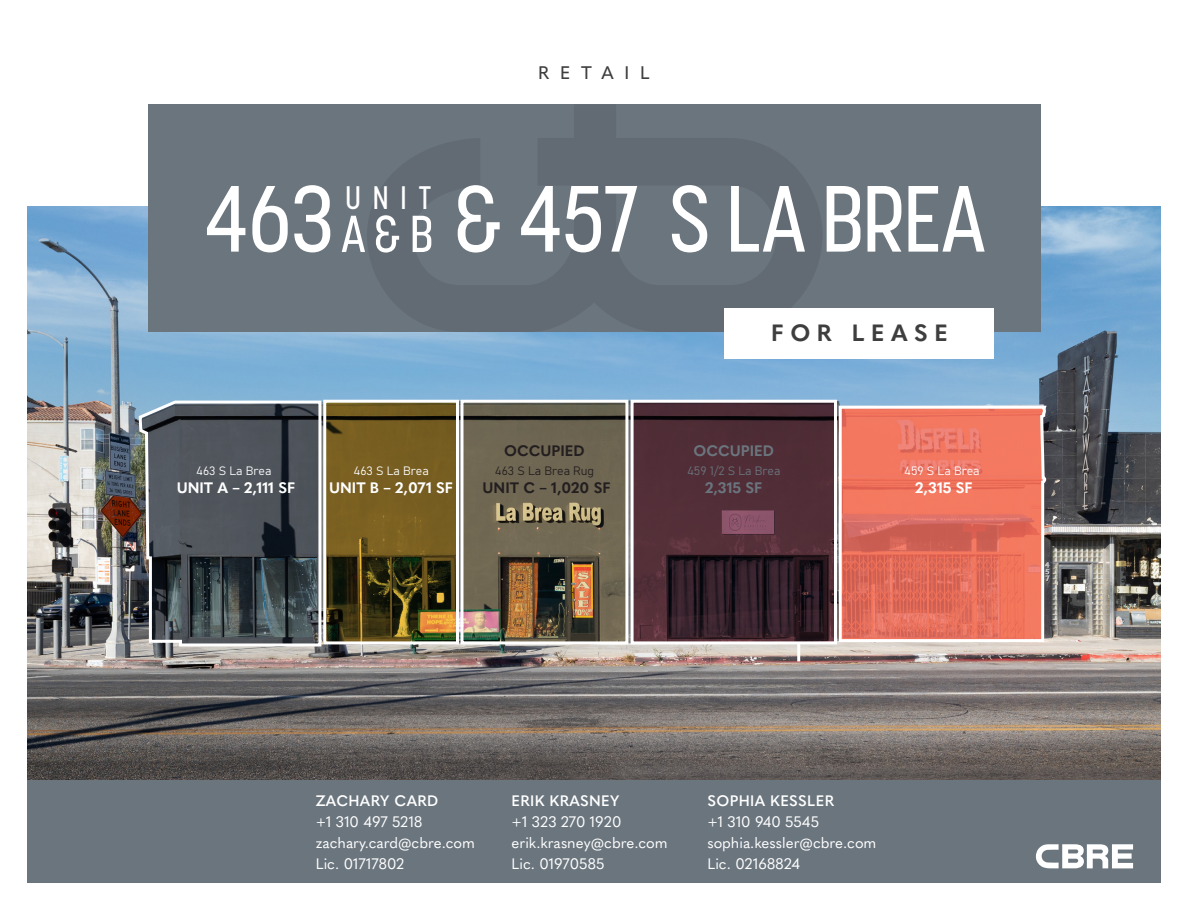
<style>
.page{position:relative;width:1188px;height:918px;background:#fff}
.page>*{position:absolute;margin:0;border:0;box-sizing:border-box;transform-origin:0 0}
.t1{font:500 93.15px "Korolev Condensed";letter-spacing:-.015em;color:#fff}
.t2{font:500 51.45px "Korolev Condensed";color:#fff}
.t3{font:500 32.25px "Korolev Condensed";color:#fff}
.t4{font:700 23.25px "Quasimoda";letter-spacing:.285em;color:#3e3e3f}
.t5{font:500 18px "Quasimoda";letter-spacing:.6em;color:#3e3e3f}
.t6{font:15px "Quasimoda";color:#fff}
.t7{font:600 15px "Quasimoda";letter-spacing:.025em;color:#fff}
.t8{font:700 15px "Quasimoda";color:#fff}
.t9{font:700 15px "Quasimoda";color:#231f20}
.t10{font:700 15px "Quasimoda";color:#6b757e}
.t11{font:15px "Quasimoda";letter-spacing:.02em;color:#fff}
.Body_Copy{font:12px "Bahnschrift";color:#fff}
.Body_Copy-2{font:12px "Bahnschrift";color:#231f20}
.Body_Copy-3{font:12px "Bahnschrift";color:#6b757e}
</style>
<div class="page">
<img style="left:27px;top:206px;width:1134px;height:574px">
<div style="left:27px;top:780px;width:1134px;height:103px;background:#6b757e"></div>
<svg style="left:137px;top:399px;width:186px;height:249px;background:#50575c"></svg>
<svg style="left:327px;top:404px;width:128px;height:236px;background:#634f1c"></svg>
<div style="left:323px;top:400px;width:136px;height:244px;border:3px solid #fff"></div>
<svg style="left:635px;top:404px;width:198px;height:236px;background:#452831"></svg>
<div style="left:631px;top:400px;width:206px;height:244px;border:3px solid #fff"></div>
<svg style="left:465px;top:404px;width:159px;height:236px;background:#6e614b"></svg>
<div style="left:461px;top:400px;width:167px;height:244px;border:3px solid #fff"></div>
<svg style="left:837px;top:404px;width:212px;height:318px;background:#cf7d6f"></svg>
<hr style="left:797px;top:643px;width:3px;height:19px;background:#fff">
<svg style="left:1036px;top:844px;width:97px;height:24px"></svg>
<div style="left:148px;top:104px;width:893px;height:228px;background:#6b757e"></div>
<div style="left:724px;top:308px;width:270px;height:50px;background:#fff"></div>
<p class="t5" style="left:538px;top:59px;width:113px">RETAIL</p>
<p class="t1" style="left:204px;top:164px;width:132px">463</p>
<p class="t3" style="left:345px;top:178px;width:88px">UNIT</p>
<p class="t2" style="left:341px;top:204px;width:94px">A &amp; B</p>
<p class="t1" style="left:454px;top:164px;width:533px">&amp; 457 S LA BREA</p>
<p class="t4" style="left:771px;top:315px;width:178px">FOR LEASE</p>
<p class="Body_Copy" style="left:196px;top:462px;width:77px">463 S La Brea</p>
<p class="t8" style="left:177px;top:476px;width:120px">UNIT A – 2,111 SF</p>
<p class="Body_Copy" style="left:354px;top:462px;width:77px">463 S La Brea</p>
<p class="t8" style="left:329px;top:476px;width:126px">UNIT B – 2,071 SF</p>
<p class="t9" style="left:504px;top:439px;width:82px">OCCUPIED</p>
<p class="Body_Copy-2" style="left:495px;top:462px;width:101px">463 S La Brea Rug</p>
<p class="t9" style="left:483px;top:476px;width:130px">UNIT C – 1,020 SF</p>
<p class="t10" style="left:694px;top:439px;width:82px">OCCUPIED</p>
<p class="Body_Copy-3" style="left:687px;top:462px;width:95px">459 1/2 S La Brea</p>
<p class="t10" style="left:705px;top:476px;width:59px">2,315 SF</p>
<p class="Body_Copy" style="left:904px;top:462px;width:77px">459 S La Brea</p>
<p class="t8" style="left:915px;top:476px;width:59px">2,315 SF</p>
<p class="t7" style="left:316px;top:789px;width:124px">ZACHARY CARD</p>
<p class="t6" style="left:316px;top:810px;width:108px">+1 310 497 5218</p>
<p class="t6" style="left:316px;top:831px;width:161px">zachary.card@cbre.com</p>
<p class="t6" style="left:316px;top:852px;width:90px">Lic. 01717802</p>
<p class="t7" style="left:512px;top:789px;width:109px">ERIK KRASNEY</p>
<p class="t11" style="left:512px;top:810px;width:111px">+1 323 270 1920</p>
<p class="t6" style="left:512px;top:831px;width:158px">erik.krasney@cbre.com</p>
<p class="t6" style="left:512px;top:852px;width:94px">Lic. 01970585</p>
<p class="t7" style="left:707px;top:789px;width:128px">SOPHIA KESSLER</p>
<p class="t6" style="left:707px;top:810px;width:113px">+1 310 940 5545</p>
<p class="t6" style="left:707px;top:831px;width:171px">sophia.kessler@cbre.com</p>
<p class="t6" style="left:707px;top:852px;width:94px">Lic. 02168824</p>
</div>
